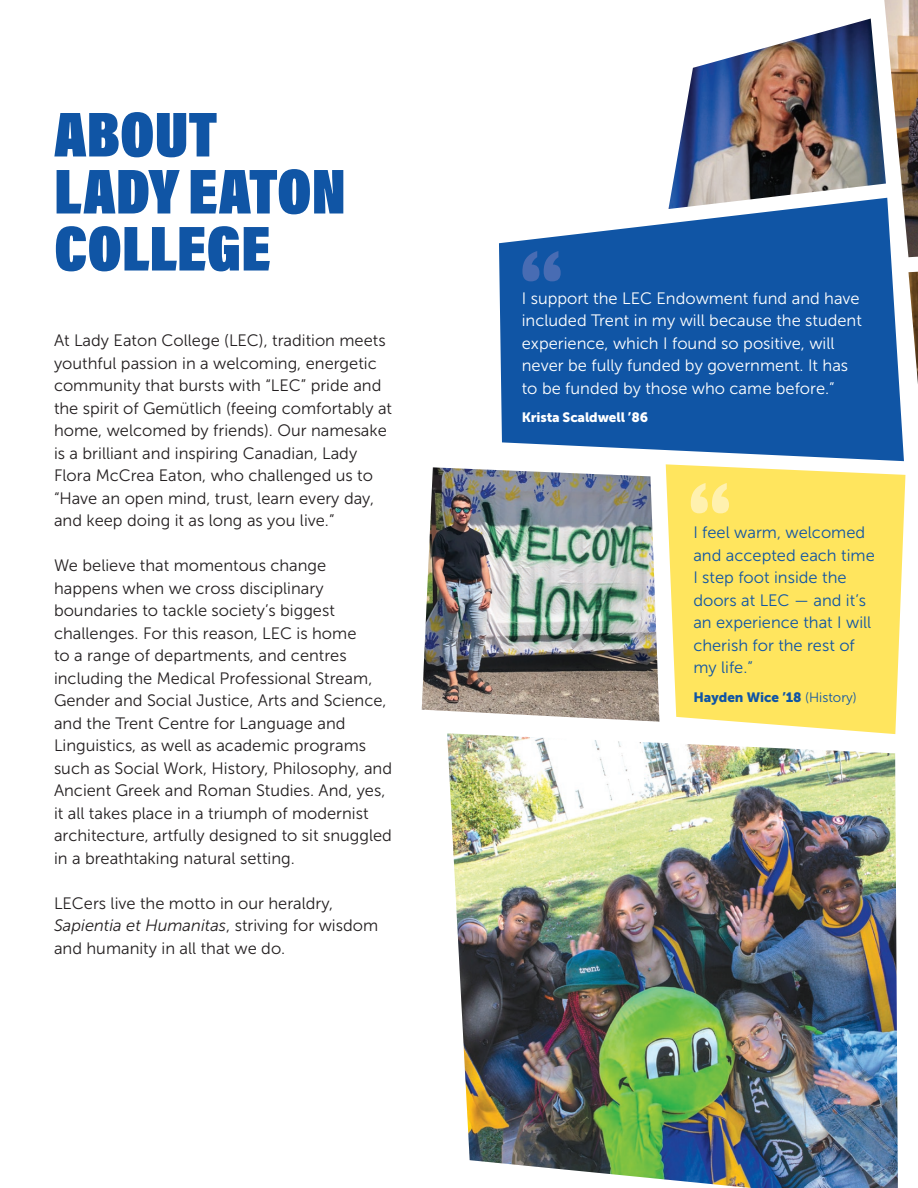
<style>
.page{position:relative;width:918px;height:1188px;background:#fff}
.page>*{position:absolute;margin:0;border:0;box-sizing:border-box;transform-origin:0 0}
.Back_H1{font:64.5px "Acumin Variable Concept";color:#1055a5}
.t1{font:16.5px/22.5px "Museo Sans 300";color:#231f20}
.t2{font:16.5px/22.5px "Museo Sans 300";color:#fff}
.t3{font:16.5px/22.5px "Museo Sans 300";color:#1055a5}
.t4{font:13.5px "Museo Sans 900";color:#1055a5}
.t5{font:13.5px "Museo Sans 900";letter-spacing:-.01em;color:#fff}
.s1{font-style:italic}
.s2{font-family:"Museo Sans 300"}
</style>
<div class="page">
<img style="left:447px;top:733px;width:451px;height:455px">
<img style="left:908px;top:272px;width:10px;height:112px">
<img style="left:422px;top:467px;width:237px;height:255px">
<svg style="left:666px;top:464px;width:239px;height:270px;background:#ffe76c"></svg>
<svg style="left:499px;top:223px;width:405px;height:238px;background:#2362ac"></svg>
<svg style="left:522px;top:251px;width:39px;height:30px"></svg>
<svg style="left:691px;top:483px;width:38px;height:30px"></svg>
<svg style="left:668px;top:0;width:250px;height:257px"></svg>
<img style="left:668px;top:19px;width:218px;height:190px">
<p class="Back_H1" style="left:54px;top:90px;width:165px">ABOUT</p>
<p class="Back_H1" style="left:54px;top:147px;width:293px">LADY EATON</p>
<p class="Back_H1" style="left:54px;top:204px;width:218px">COLLEGE</p>
<p class="t1" style="left:54px;top:329px;width:340px">At Lady Eaton College (LEC), tradition meets youthful passion in a welcoming, energetic community that bursts with “LEC” pride and the spirit of Gemütlich (feeing comfortably at home, welcomed by friends). Our namesake is a brilliant and inspiring Canadian, Lady Flora McCrea Eaton, who challenged us to “Have an open mind, trust, learn every day, and keep doing it as long as you live.”</p>
<p class="t1" style="left:54px;top:554px;width:340px">We believe that momentous change happens when we cross disciplinary boundaries to tackle society’s biggest challenges. For this reason, LEC is home<br>to a range of departments, and centres including the Medical Professional Stream, Gender and Social Justice, Arts and Science, and the Trent Centre for Language and Linguistics, as well as academic programs such as Social Work, History, Philosophy, and Ancient Greek and Roman Studies. And, yes, it all takes place in a triumph of modernist architecture, artfully designed to sit snuggled in a breathtaking natural setting.</p>
<p class="t1" style="left:54px;top:892px;width:326px">LECers live the motto in our heraldry,<br><span class="s1">Sapientia et Humanitas</span>, striving for wisdom and humanity in all that we do.</p>
<p class="t2" style="left:522px;top:287px;width:342px">I support the LEC Endowment fund and have included Trent in my will because the student experience, which I found so positive, will never be fully funded by government. It has to be funded by those who came before.”</p>
<p class="t5" style="left:522px;top:410px;width:128px">Krista Scaldwell ’86</p>
<p class="t3" style="left:693px;top:521px;width:183px">I feel warm, welcomed and accepted each time<br>I step foot inside the doors at LEC — and it’s an experience that I will cherish for the rest of my life.”</p>
<p class="t4" style="left:693px;top:689px;width:165px">Hayden Wice ’18 <span class="s2">(History)</span></p>
</div>
